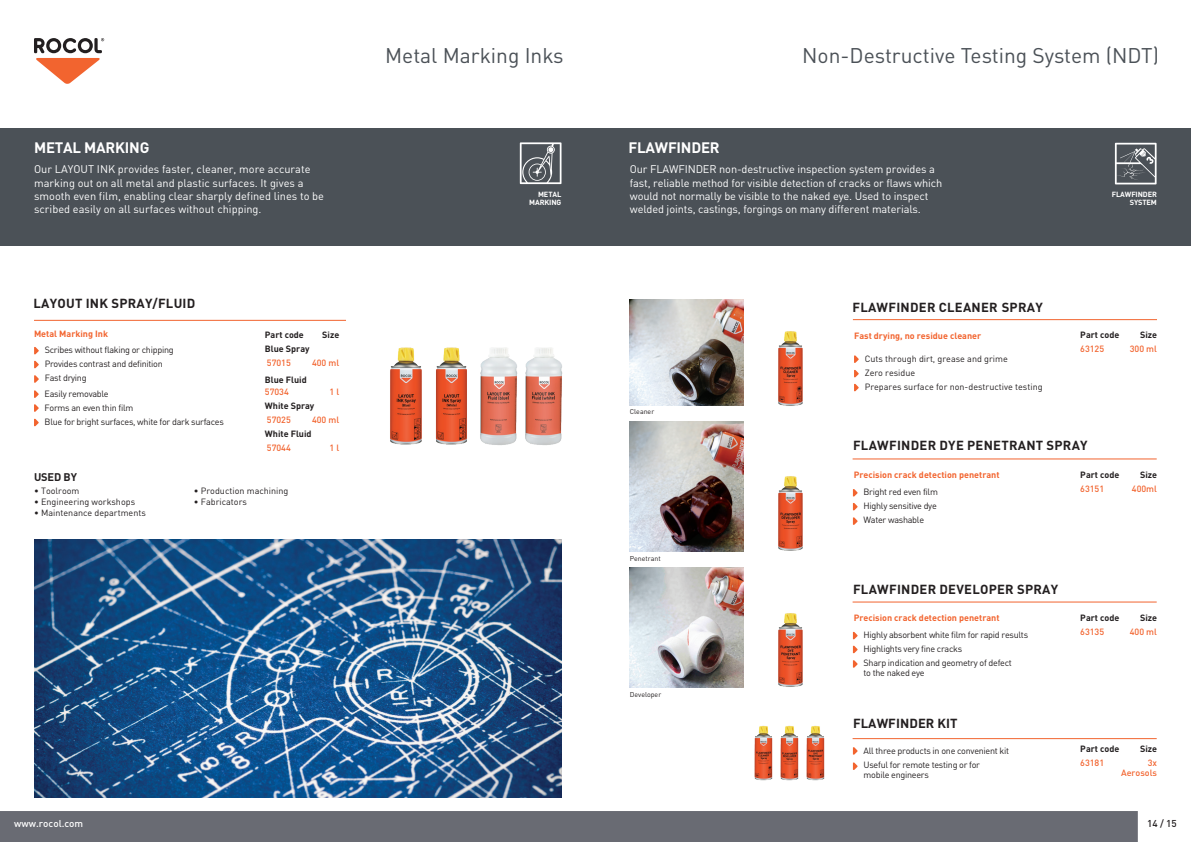
<style>
.page{position:relative;width:1191px;height:842px;background:#fff}
.page>*{position:absolute;margin:0;border:0;box-sizing:border-box;transform-origin:0 0}
.t1{font:21px "DIN Pro";color:#4b5157}
.t2{font:700 15px "DIN Pro";letter-spacing:-.015em;color:#fff}
.t3{font:700 13px "DIN Pro";letter-spacing:.02em;color:#231f20}
.t4{font:11px/13.2px "DIN Pro";letter-spacing:-.01em;color:#fff}
.t5{font:700 11px "DIN Pro";letter-spacing:-.015em;color:#231f20}
.t6{font:500 9.9px "DIN Pro";color:#fff}
.t7{font:500 9.9px "DIN Pro";color:#231f20}
.t8{font:9px/14px "DIN Pro";letter-spacing:-.03em;color:#231f20}
.t9{font:9px/14px "DIN Pro";color:#231f20}
.t10{font:700 9px "DIN Pro";color:#f2642f}
.t11{font:700 9px "DIN Pro";color:#231f20}
.t12{font:500 9px/10px "DIN Pro";color:#f2642f;text-align:right}
.t13{font:700 7.4px/8.4px "DIN Pro";letter-spacing:-.015em;color:#fff;text-align:right}
.t14{font:7px "DIN Pro";color:#231f20}
</style>
<div class="page">
<div style="left:0;top:128px;width:1191px;height:117px;background:#4b5157"></div>
<div style="left:0;top:811px;width:1137px;height:31px;background:#696b73"></div>
<hr style="left:34px;top:320px;width:312px;height:1px;background:#f2642f">
<svg style="left:34px;top:347px;width:5px;height:7px"></svg>
<svg style="left:34px;top:361px;width:5px;height:7px"></svg>
<svg style="left:34px;top:375px;width:5px;height:8px"></svg>
<svg style="left:34px;top:390px;width:5px;height:8px"></svg>
<svg style="left:34px;top:404px;width:5px;height:8px"></svg>
<svg style="left:34px;top:419px;width:5px;height:7px"></svg>
<svg style="left:520px;top:142px;width:42px;height:42px"></svg>
<svg style="left:1114px;top:143px;width:43px;height:41px"></svg>
<img style="left:34px;top:539px;width:527px;height:258px">
<img style="left:390px;top:347px;width:128px;height:98px">
<img style="left:525px;top:347px;width:38px;height:98px">
<hr style="left:852px;top:459px;width:304px;height:1px;background:#f2642f">
<hr style="left:852px;top:602px;width:304px;height:1px;background:#f2642f">
<hr style="left:852px;top:738px;width:304px;height:1px;background:#f2642f">
<hr style="left:853px;top:319px;width:304px;height:1px;background:#f2642f">
<svg style="left:854px;top:355px;width:4px;height:8px"></svg>
<svg style="left:854px;top:384px;width:4px;height:7px"></svg>
<svg style="left:854px;top:370px;width:4px;height:7px"></svg>
<svg style="left:853px;top:489px;width:4px;height:7px"></svg>
<svg style="left:853px;top:747px;width:4px;height:8px"></svg>
<svg style="left:853px;top:503px;width:4px;height:7px"></svg>
<svg style="left:853px;top:762px;width:4px;height:8px"></svg>
<svg style="left:853px;top:517px;width:4px;height:8px"></svg>
<svg style="left:853px;top:632px;width:4px;height:7px"></svg>
<svg style="left:853px;top:646px;width:4px;height:7px"></svg>
<svg style="left:853px;top:660px;width:4px;height:8px"></svg>
<img style="left:630px;top:299px;width:114px;height:106px">
<img style="left:630px;top:422px;width:114px;height:129px">
<img style="left:630px;top:568px;width:114px;height:119px">
<img style="left:778px;top:331px;width:25px;height:75px">
<img style="left:778px;top:476px;width:25px;height:75px">
<img style="left:778px;top:613px;width:25px;height:74px">
<img style="left:754px;top:725px;width:71px;height:56px">
<svg style="left:34px;top:38px;width:71px;height:46px"></svg>
<h1 class="t1" style="left:385px;top:39px;width:180px">Metal Marking Inks</h1>
<h1 class="t1" style="left:802px;top:39px;width:358px">Non-Destructive Testing System (NDT)</h1>
<h2 class="t2" style="left:34px;top:135px;width:117px">METAL MARKING</h2>
<h2 class="t2" style="left:628px;top:135px;width:93px">FLAWFINDER</h2>
<p class="t4" style="left:34px;top:162px;width:291px">Our LAYOUT INK provides faster, cleaner, more accurate marking out on all metal and plastic surfaces. It gives a smooth even film, enabling clear sharply defined lines to be scribed easily on all surfaces without chipping.</p>
<p class="t4" style="left:630px;top:162px;width:314px">Our FLAWFINDER non-destructive inspection system provides a fast, reliable method for visible detection of cracks or flaws which would not normally be visible to the naked eye. Used to inspect welded joints, castings, forgings on many different materials.</p>
<p class="t13" style="left:529px;top:189px;width:34px">METAL<br>MARKING</p>
<p class="t13" style="left:1111px;top:189px;width:47px">FLAWFINDER<br>SYSTEM</p>
<p class="t3" style="left:33px;top:292px;width:163px">LAYOUT INK SPRAY/FLUID</p>
<p class="t10" style="left:34px;top:326px;width:76px">Metal Marking Ink</p>
<p class="t8" style="left:45px;top:342px;width:130px">Scribes without flaking or chipping<br>Provides contrast and definition<br>Fast drying</p>
<p class="t8" style="left:45px;top:386px;width:181px">Easily removable<br>Forms an even thin film<br>Blue for bright surfaces, white for dark surfaces</p>
<p class="t11" style="left:265px;top:327px;width:41px">Part code</p>
<p class="t11" style="left:322px;top:327px;width:19px">Size</p>
<p class="t11" style="left:265px;top:342px;width:46px">Blue Spray</p>
<p class="t12" style="left:267px;top:357px;width:25px">57015</p>
<p class="t12" style="left:312px;top:357px;width:29px">400 ml</p>
<p class="t11" style="left:265px;top:372px;width:43px">Blue Fluid</p>
<p class="t12" style="left:265px;top:386px;width:25px">57034</p>
<p class="t12" style="left:329px;top:386px;width:11px">1 l</p>
<p class="t11" style="left:265px;top:398px;width:51px">White Spray</p>
<p class="t12" style="left:267px;top:414px;width:25px">57025</p>
<p class="t12" style="left:312px;top:414px;width:29px">400 ml</p>
<p class="t11" style="left:265px;top:426px;width:48px">White Fluid</p>
<p class="t12" style="left:267px;top:442px;width:25px">57044</p>
<p class="t12" style="left:329px;top:442px;width:11px">1 l</p>
<p class="t14" style="left:630px;top:406px;width:26px">Cleaner</p>
<p class="t3" style="left:852px;top:296px;width:192px">FLAWFINDER CLEANER SPRAY</p>
<p class="t10" style="left:854px;top:328px;width:129px">Fast drying, no residue cleaner</p>
<p class="t9" style="left:864px;top:351px;width:179px">Cuts through dirt, grease and grime<br>Zero residue<br>Prepares surface for non-destructive testing</p>
<p class="t11" style="left:1080px;top:327px;width:41px">Part code</p>
<p class="t11" style="left:1140px;top:327px;width:19px">Size</p>
<p class="t12" style="left:1080px;top:342px;width:25px">63125</p>
<p class="t12" style="left:1129px;top:342px;width:29px">300 ml</p>
<p class="t3" style="left:853px;top:435px;width:236px">FLAWFINDER DYE PENETRANT SPRAY</p>
<p class="t5" style="left:34px;top:467px;width:44px">USED BY</p>
<p class="t9" style="left:34px;top:483px;width:47px">• Toolroom</p>
<p class="t9" style="left:34px;top:494px;width:103px">• Engineering workshops</p>
<p class="t9" style="left:34px;top:504px;width:113px">• Maintenance departments</p>
<p class="t9" style="left:194px;top:483px;width:96px">• Production machining</p>
<p class="t9" style="left:194px;top:494px;width:55px">• Fabricators</p>
<p class="t10" style="left:853px;top:467px;width:147px">Precision crack detection penetrant</p>
<p class="t8" style="left:863px;top:484px;width:76px;text-align:justify">Bright red even film Highly sensitive dye Water washable</p>
<p class="t11" style="left:1080px;top:467px;width:41px">Part code</p>
<p class="t11" style="left:1140px;top:467px;width:19px">Size</p>
<p class="t12" style="left:1080px;top:483px;width:25px">63151</p>
<p class="t12" style="left:1131px;top:483px;width:27px">400ml</p>
<p class="t14" style="left:630px;top:552px;width:32px">Penetrant</p>
<p class="t3" style="left:853px;top:578px;width:207px">FLAWFINDER DEVELOPER SPRAY</p>
<p class="t10" style="left:853px;top:610px;width:147px">Precision crack detection penetrant</p>
<p class="t8" style="left:863px;top:627px;width:166px">Highly absorbent white film for rapid results<br>Highlights very fine cracks<br>Sharp indication and geometry of defect</p>
<p class="t8" style="left:863px;top:665px;width:63px">to the naked eye</p>
<p class="t11" style="left:1080px;top:610px;width:41px">Part code</p>
<p class="t11" style="left:1140px;top:610px;width:19px">Size</p>
<p class="t12" style="left:1080px;top:626px;width:25px">63135</p>
<p class="t12" style="left:1129px;top:626px;width:29px">400 ml</p>
<p class="t14" style="left:630px;top:689px;width:33px">Developer</p>
<p class="t3" style="left:853px;top:713px;width:106px">FLAWFINDER KIT</p>
<p class="t8" style="left:863px;top:742px;width:147px">All three products in one convenient kit<br>Useful for remote testing or for</p>
<p class="t8" style="left:863px;top:766px;width:67px">mobile engineers</p>
<p class="t11" style="left:1080px;top:742px;width:41px">Part code</p>
<p class="t11" style="left:1140px;top:742px;width:19px">Size</p>
<p class="t12" style="left:1080px;top:757px;width:25px">63181</p>
<p class="t12" style="left:1121px;top:757px;width:37px">3x<br>Aerosols</p>
<p class="t6" style="left:14px;top:816px;width:71px">www.rocol.com</p>
<p class="t7" style="left:1147px;top:816px;width:31px">14 / 15</p>
</div>
